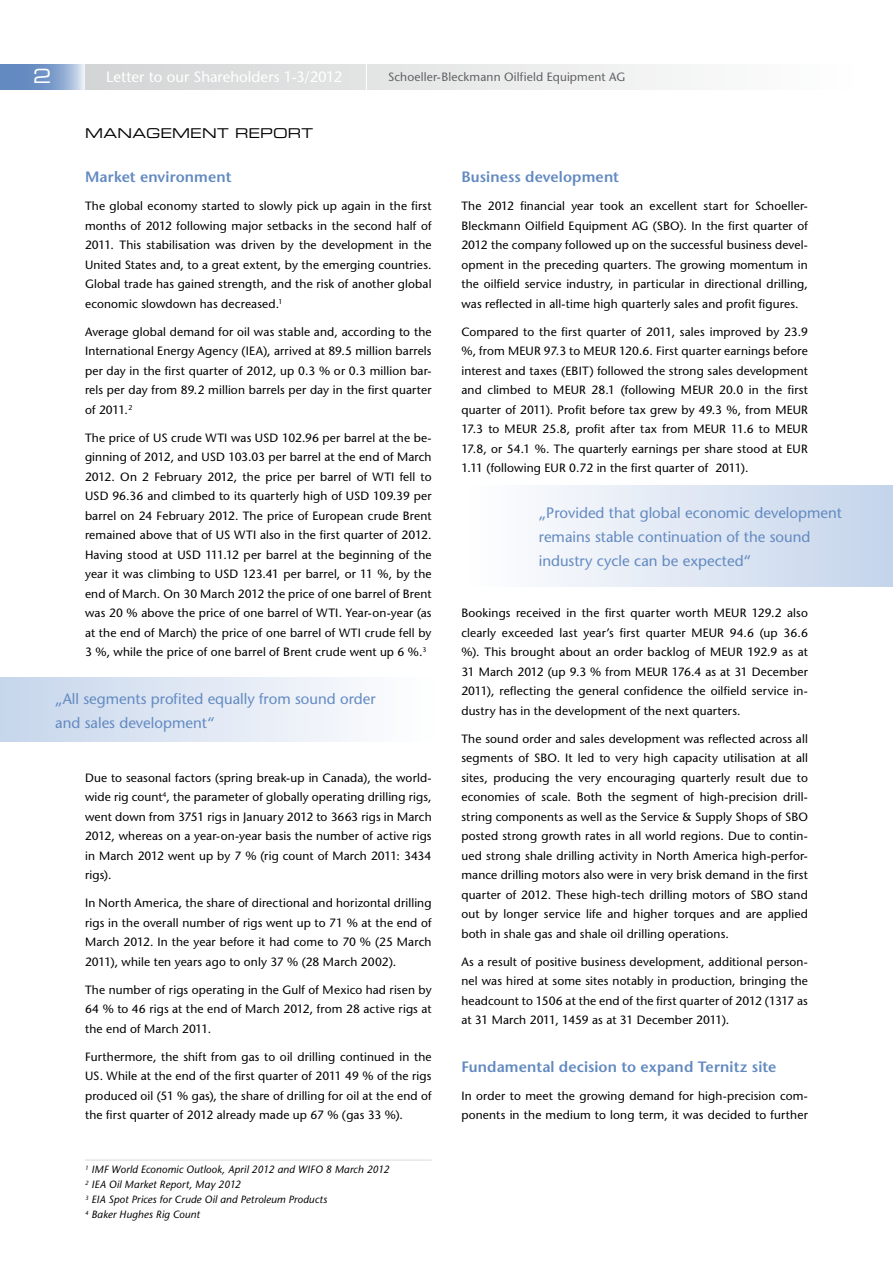
<style>
.page{position:relative;width:893px;height:1263px;background:#fff}
.page>*{position:absolute;margin:0;border:0;box-sizing:border-box;transform-origin:0 0}
.t1{font:19.5px "Eurostile Extended Two";color:#fff}
.t2{font:15px/24px "Stone Sans";color:#638ac1}
.t3{font:600 15px "Stone Sans";letter-spacing:.005em;color:#638ac1}
.t4{font:15px "Stone Sans";color:#fff}
.t5{font:13.5px "Eurostile Extended Two";color:#000}
.t6{font:12px/19.5px "Stone Sans";letter-spacing:.01em;color:#000;text-align:justify}
.t7{font:12px "Stone Sans";letter-spacing:.015em;color:#616264}
.t8{font:italic 10.5px/15px "Stone Sans";letter-spacing:.015em;color:#000}
</style>
<div class="page">
<div style="left:85px;top:64px;width:808px;height:25px;background:linear-gradient(to right,#d3d4d5,#fff)"></div>
<svg style="left:0;top:64px;width:85px;height:25px;background:#81a0cc"></svg>
<hr style="left:366px;top:51px;width:1px;height:46px;background:#fff">
<hr style="left:85px;top:1160px;width:347px;height:1px;background:#d8d9da">
<div style="left:0;top:678px;width:435px;height:63px;background:linear-gradient(to right,#c7d6eb,#fff)"></div>
<div style="left:462px;top:486px;width:431px;height:101px;background:linear-gradient(to right,#fff,#c4d4eb)"></div>
<h1 class="t1" style="left:33px;top:63px;width:20px">2</h1>
<p class="t4" style="left:106px;top:68px;width:238px">Letter to our Shareholders 1-3/2012</p>
<p class="t5" style="left:85px;top:124px;width:34px">MANAGEMENT</p>
<p class="t5" style="left:235px;top:124px;width:14px">REPORT</p>
<p class="t7" style="left:388px;top:69px;width:239px">Schoeller-Bleckmann Oilfield Equipment AG</p>
<p class="t3" style="left:85px;top:167px;width:148px">Market environment</p>
<p class="t6" style="left:85px;top:196px;width:348px">The global economy started to slowly pick up again in the first months of 2012 following major setbacks in the second half of 2011. This stabilisation was driven by the development in the United States and, to a great extent, by the emerging countries.<br>Global trade has gained strength, and the risk of another global economic slowdown has decreased.<sup>1</sup></p>
<p class="t6" style="left:85px;top:321px;width:348px">Average global demand for oil was stable and, according to the International Energy Agency (IEA), arrived at 89.5 million barrels per day in the first quarter of 2012, up 0.3 % or 0.3 million bar&shy;rels per day from 89.2 million barrels per day in the first quarter of 2011.<sup>2</sup></p>
<p class="t6" style="left:85px;top:427px;width:348px">The price of US crude WTI was USD 102.96 per barrel at the be&shy;ginning of 2012, and USD 103.03 per barrel at the end of March 2012. On 2 February 2012, the price per barrel of WTI fell to USD 96.36 and climbed to its quarterly high of USD 109.39 per barrel on 24 February 2012. The price of European crude Brent remained above that of US WTI also in the first quarter of 2012.<br>Having stood at USD 111.12 per barrel at the beginning of the year it was climbing to USD 123.41 per barrel, or 11 %, by the end of March. On 30 March 2012 the price of one barrel of Brent was 20 % above the price of one barrel of WTI. Year-on-year (as at the end of March) the price of one barrel of WTI crude fell by 3 %, while the price of one barrel of Brent crude went up 6 %.<sup>3</sup></p>
<p class="t2" style="left:55px;top:686px;width:322px">„All segments profited equally from sound order and sales development“</p>
<p class="t6" style="left:85px;top:767px;width:348px">Due to seasonal factors (spring break-up in Canada), the world&shy;wide rig count<sup>4</sup>, the parameter of globally operating drilling rigs, went down from 3751 rigs in January 2012 to 3663 rigs in March 2012, whereas on a year-on-year basis the number of active rigs in March 2012 went up by 7 % (rig count of March 2011: 3434 rigs).</p>
<p class="t6" style="left:85px;top:893px;width:348px">In North America, the share of directional and horizontal drilling rigs in the overall number of rigs went up to 71 % at the end of March 2012. In the year before it had come to 70 % (25 March 2011), while ten years ago to only 37 % (28 March 2002).</p>
<p class="t6" style="left:85px;top:980px;width:348px">The number of rigs operating in the Gulf of Mexico had risen by 64 % to 46 rigs at the end of March 2012, from 28 active rigs at the end of March 2011.</p>
<p class="t6" style="left:85px;top:1047px;width:348px">Furthermore, the shift from gas to oil drilling continued in the US. While at the end of the first quarter of 2011 49 % of the rigs produced oil (51 % gas), the share of drilling for oil at the end of the first quarter of 2012 already made up 67 % (gas 33 %).</p>
<p class="t8" style="left:85px;top:1162px;width:306px"><sup>1</sup> IMF World Economic Outlook, April 2012 and WIFO 8 March 2012<br><sup>2</sup> IEA Oil Market Report, May 2012<br><sup>3</sup> EIA Spot Prices for Crude Oil and Petroleum Products<br><sup>4</sup> Baker Hughes Rig Count</p>
<p class="t3" style="left:461px;top:167px;width:159px">Business development</p>
<p class="t6" style="left:461px;top:196px;width:348px">The 2012 financial year took an excellent start for Schoeller-Bleckmann Oilfield Equipment AG (SBO). In the first quarter of 2012 the company followed up on the successful business devel&shy;opment in the preceding quarters. The growing momentum in the oilfield service industry, in particular in directional drilling, was reflected in all-time high quarterly sales and profit figures.</p>
<p class="t6" style="left:461px;top:321px;width:348px">Compared to the first quarter of 2011, sales improved by 23.9 %, from MEUR 97.3 to MEUR 120.6. First quarter earnings before interest and taxes (EBIT) followed the strong sales development and climbed to MEUR 28.1 (following MEUR 20.0 in the first quarter of 2011). Profit before tax grew by 49.3 %, from MEUR 17.3 to MEUR 25.8, profit after tax from MEUR 11.6 to MEUR 17.8, or 54.1 %. The quarterly earnings per share stood at EUR 1.11 (following EUR 0.72 in the first quarter of 2011).</p>
<p class="t2" style="left:539px;top:501px;width:305px">„Provided that global economic development remains stable continuation of the sound industry cycle can be expected“</p>
<p class="t6" style="left:461px;top:603px;width:348px">Bookings received in the first quarter worth MEUR 129.2 also clearly exceeded last year’s first quarter MEUR 94.6 (up 36.6 %). This brought about an order backlog of MEUR 192.9 as at 31 March 2012 (up 9.3 % from MEUR 176.4 as at 31 December 2011), reflecting the general confidence the oilfield service in&shy;dustry has in the development of the next quarters.</p>
<p class="t6" style="left:461px;top:729px;width:348px">The sound order and sales development was reflected across all segments of SBO. It led to very high capacity utilisation at all sites, producing the very encouraging quarterly result due to economies of scale. Both the segment of high-precision drill&shy;string components as well as the Service &amp; Supply Shops of SBO posted strong growth rates in all world regions. Due to contin&shy;ued strong shale drilling activity in North America high-perfor&shy;mance drilling motors also were in very brisk demand in the first quarter of 2012. These high-tech drilling motors of SBO stand out by longer service life and higher torques and are applied both in shale gas and shale oil drilling operations.</p>
<p class="t6" style="left:461px;top:952px;width:348px">As a result of positive business development, additional person&shy;nel was hired at some sites notably in production, bringing the headcount to 1506 at the end of the first quarter of 2012 (1317 as at 31 March 2011, 1459 as at 31 December 2011).</p>
<p class="t3" style="left:461px;top:1057px;width:316px">Fundamental decision to expand Ternitz site</p>
<p class="t6" style="left:461px;top:1086px;width:348px">In order to meet the growing demand for high-precision com&shy;ponents in the medium to long term, it was decided to further</p>
</div>
